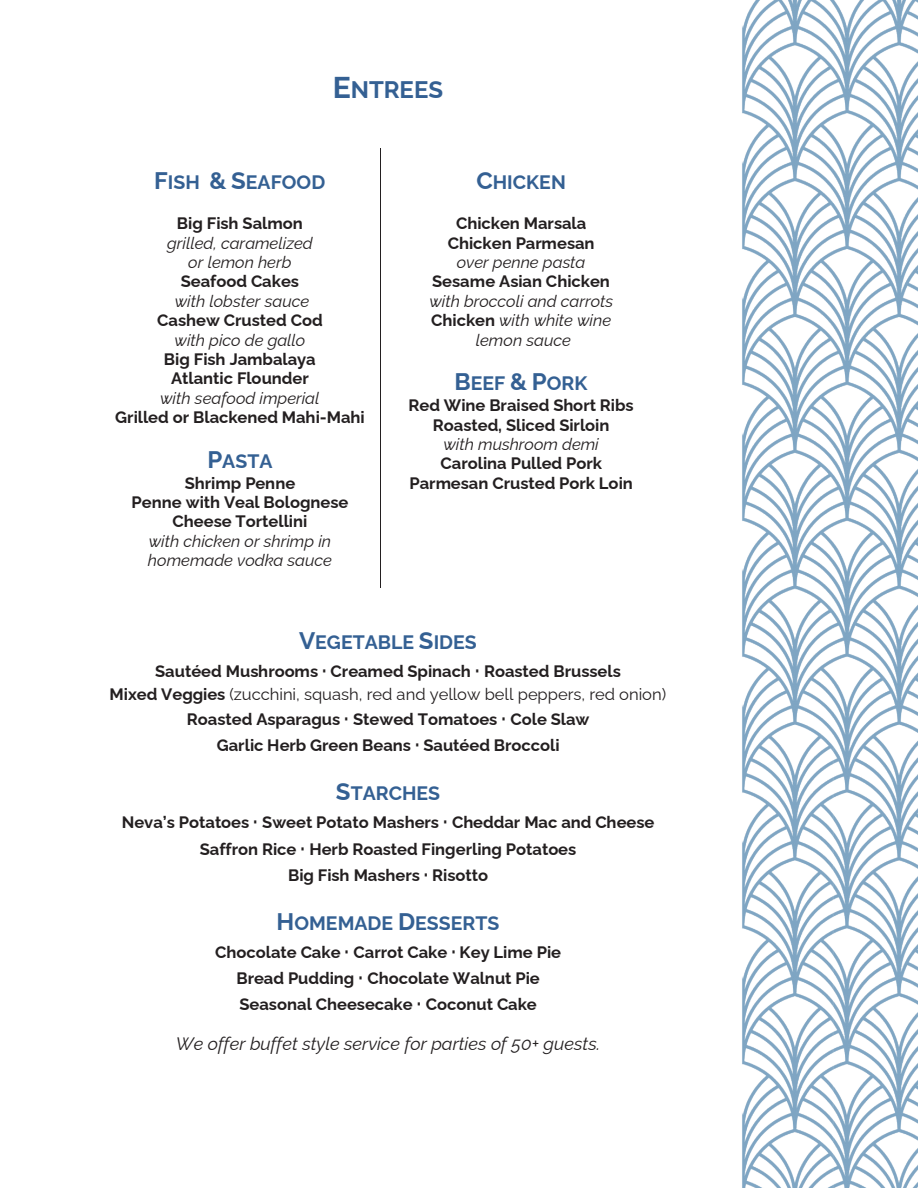
<style>
.page{position:relative;width:918px;height:1188px;background:#fff}
.page>*{position:absolute;margin:0;border:0;box-sizing:border-box;transform-origin:0 0}
.t1{font:700 24px "Raleway";color:#346093}
.t2{font:700 19.5px "Raleway";color:#346093}
.t3{font:italic 18px "Raleway";color:#231f20}
.t4{font:700 16.5px/19.5px "Raleway";color:#231f20;text-align:center}
.t5{font:italic 16.5px/19.4px "Raleway";color:#231f20;text-align:center}
.s1{font-size:30px}
.s2{font-size:24px}
.s3{font-weight:700;font-style:normal}
.s4{font-size:19.5px}
.s5{font-weight:400}
</style>
<div class="page">
<img style="left:742px;top:0;width:176px;height:1188px">
<hr style="left:380px;top:148px;width:1px;height:440px;background:#231f20">
<h1 class="t1" style="left:333px;top:70px;width:112px"><span class="s1">E</span>NTREES</h1>
<p class="t2" style="left:154px;top:166px;width:172px"><span class="s2">F</span>ISH <span class="s2">&amp; S</span>EAFOOD</p>
<p class="t4" style="left:177px;top:212px;width:127px">Big Fish Salmon</p>
<p class="t5" style="left:167px;top:232px;width:147px">grilled, caramelized or lemon herb</p>
<p class="t4" style="left:181px;top:270px;width:120px">Seafood Cakes</p>
<p class="t5" style="left:175px;top:290px;width:136px">with lobster sauce</p>
<p class="t4" style="left:157px;top:309px;width:167px">Cashew Crusted Cod</p>
<p class="t5" style="left:175px;top:328px;width:132px">with pico de gallo</p>
<p class="t4" style="left:164px;top:347px;width:153px">Big Fish Jambalaya<br>Atlantic Flounder</p>
<p class="t5" style="left:160px;top:387px;width:161px">with seafood imperial</p>
<p class="t4" style="left:115px;top:406px;width:251px">Grilled or Blackened Mahi-Mahi</p>
<p class="t2" style="left:207px;top:445px;width:67px"><span class="s2">P</span>ASTA</p>
<p class="t4" style="left:132px;top:471px;width:218px">Shrimp Penne<br>Penne with Veal Bolognese<br>Cheese Tortellini</p>
<p class="t5" style="left:148px;top:529px;width:185px;text-align:left">with chicken or shrimp in homemade vodka sauce</p>
<p class="t2" style="left:476px;top:166px;width:91px"><span class="s2">C</span>HICKEN</p>
<p class="t4" style="left:448px;top:212px;width:148px">Chicken Marsala<br>Chicken Parmesan</p>
<p class="t5" style="left:457px;top:251px;width:130px">over penne pasta</p>
<p class="t4" style="left:432px;top:270px;width:179px">Sesame Asian Chicken</p>
<p class="t5" style="left:429px;top:290px;width:185px">with broccoli and carrots<br><span class="s3">Chicken</span> with white wine lemon sauce</p>
<p class="t2" style="left:455px;top:368px;width:135px"><span class="s2">B</span>EEF <span class="s2">&amp; P</span>ORK</p>
<p class="t4" style="left:408px;top:394px;width:227px">Red Wine Braised Short Ribs<br>Roasted, Sliced Sirloin</p>
<p class="t5" style="left:443px;top:433px;width:157px">with mushroom demi</p>
<p class="t4" style="left:409px;top:452px;width:225px">Carolina Pulled Pork<br>Parmesan Crusted Pork Loin</p>
<p class="t2" style="left:299px;top:626px;width:179px"><span class="s2">V</span>EGETABLE <span class="s2">S</span>IDES</p>
<p class="t4" style="left:109px;top:656px;width:558px;line-height:24.9px">Sautéed Mushrooms <span class="s4">·</span> Creamed Spinach <span class="s4">·</span> Roasted Brussels<br>Mixed Veggies <span class="s5">(zucchini, squash, red and yellow bell peppers, red onion)<br></span>Roasted Asparagus <span class="s4">·</span> Stewed Tomatoes <span class="s4">·</span> Cole Slaw<br>Garlic Herb Green Beans <span class="s4">·</span> Sautéed Broccoli</p>
<p class="t2" style="left:336px;top:778px;width:106px"><span class="s2">S</span>TARCHES</p>
<p class="t4" style="left:122px;top:808px;width:534px;line-height:26.2px">Neva’s Potatoes <span class="s4">·</span> Sweet Potato Mashers <span class="s4">·</span> Cheddar Mac and Cheese<br>Saffron Rice <span class="s4">·</span> Herb Roasted Fingerling Potatoes<br>Big Fish Mashers <span class="s4">·</span> Risotto</p>
<p class="t2" style="left:277px;top:907px;width:225px"><span class="s2">H</span>OMEMADE <span class="s2">D</span>ESSERTS</p>
<p class="t4" style="left:215px;top:937px;width:347px;line-height:26.4px">Chocolate Cake <span class="s4">·</span> Carrot Cake <span class="s4">·</span> Key Lime Pie<br>Bread Pudding <span class="s4">·</span> Chocolate Walnut Pie<br>Seasonal Cheesecake <span class="s4">·</span> Coconut Cake</p>
<p class="t3" style="left:176px;top:1030px;width:426px">We offer buffet style service for parties of 50+ guests.</p>
</div>
